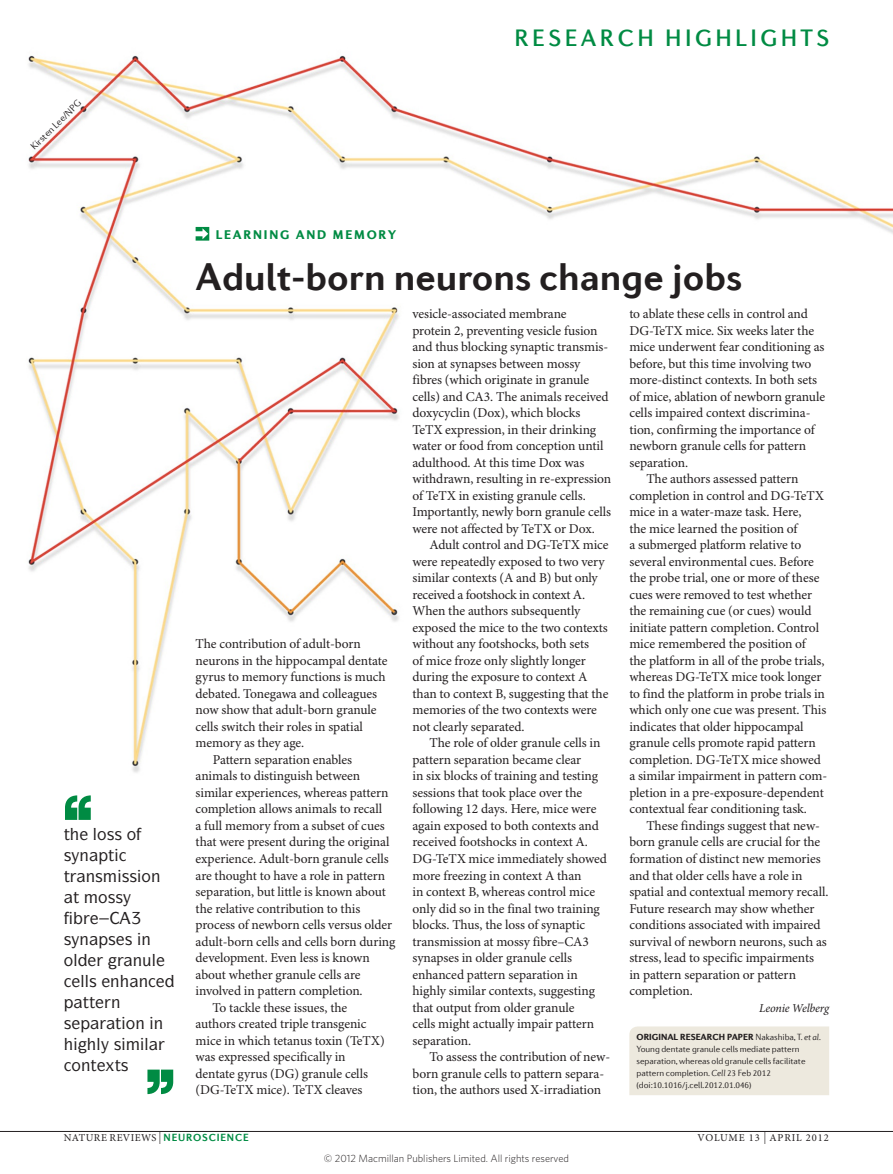
<style>
.page{position:relative;width:893px;height:1174px;background:#fff}
.page>*{position:absolute;margin:0;border:0;box-sizing:border-box;transform-origin:0 0}
.t1{font:700 39px "Diverda Sans Com";color:#231f20}
.sectionheader{font:500 24px "Diverda Sans Com";letter-spacing:.14em;color:#008b43}
.pulloutquote{font:500 16.5px "ITC Symbol Std";color:#231f20}
.bodyindent{font:13.5px/16.5px "Minion Pro";letter-spacing:-.005em;color:#231f20}
.bodyfirst{font:13.5px/16.5px "Minion Pro";letter-spacing:-.005em;color:#231f20}
.ministrap{font:900 12.75px "Diverda Sans Com";letter-spacing:.14em;color:#008b43}
.author{font:italic 12px "Minion Pro";letter-spacing:-.01em;color:#231f20}
.t2{font:300 10.5px "Whitney";color:#231f20}
.t3{font:10.5px "Minion Pro";letter-spacing:.04em;color:#231f20}
.t4{font:10.5px "Minion Pro";letter-spacing:.085em;color:#231f20}
.creditstyle{font:300 9.75px "Diverda Sans Com";color:#231f20}
.t5{font:300 9px/12px "Diverda Sans Com";letter-spacing:-.005em;color:#231f20}
.s1{font-weight:900}
.s2{font-style:italic}
.s3{font-family:"Diverda Sans Com Light 2";font-weight:400}
.s4{font-size:12px}
.s5{font-family:"Diverda Sans Com";font-weight:700;color:#008b43}
</style>
<div class="page">
<svg style="left:147px;top:1069px;width:26px;height:25px"></svg>
<svg style="left:65px;top:795px;width:26px;height:25px"></svg>
<img style="left:28px;top:55px;width:865px;height:718px">
<hr style="left:0;top:1131px;width:893px;height:1px;background:#231f20">
<div style="left:629px;top:1026px;width:200px;height:69px;background:#ede9de"></div>
<svg style="left:196px;top:227px;width:13px;height:14px"></svg>
<p class="creditstyle" style="left:28px;top:144px;width:68px;rotate:-45deg">Kirsten Lee/NPG</p>
<p class="pulloutquote" style="left:64px;top:823px;width:74px">▼ ●□▲▲ □</p>
<p class="pulloutquote" style="left:64px;top:844px;width:52px">▲■ ▼</p>
<p class="pulloutquote" style="left:64px;top:865px;width:98px">▼ ■▲ ▲▲□■</p>
<p class="pulloutquote" style="left:73px;top:886px;width:52px">▼ □▲▲</p>
<p class="pulloutquote" style="left:64px;top:928px;width:89px">▲■ ▲▲ ■</p>
<p class="pulloutquote" style="left:133px;top:949px;width:25px">■◆●</p>
<p class="pulloutquote" style="left:80px;top:970px;width:69px">●●▲ ■ ■</p>
<p class="pulloutquote" style="left:83px;top:991px;width:39px">▼▼ ■</p>
<p class="pulloutquote" style="left:115px;top:1012px;width:49px">▼□■ ■</p>
<p class="pulloutquote" style="left:145px;top:1033px;width:6px">●</p>
<p class="pulloutquote" style="left:72px;top:1054px;width:59px">□■▼ ▼▲</p>
<p class="sectionheader" style="left:514px;top:24px;width:316px">RESEARCH HIGHLIGHTS</p>
<p class="ministrap" style="left:216px;top:227px;width:182px">LEARNING AND MEMORY</p>
<p class="t1" style="left:196px;top:253px;width:548px">Adult-born neurons change jobs</p>
<p class="bodyfirst" style="left:196px;top:636px;width:193px">The contribution of adult-born neurons in the hippocampal dentate gyrus to memory functions is much debated. Tonegawa and colleagues now show that adult-born granule cells switch their roles in spatial memory as they age.</p>
<p class="bodyfirst" style="left:196px;top:752px;width:201px;text-indent:17px">Pattern separation enables animals to distinguish between similar experiences, whereas pattern completion allows animals to recall<br>a full memory from a subset of cues that were present during the original experience. Adult-born granule cells are thought to have a role in pattern separation, but little is known about the relative contribution to this process of newborn cells versus older adult-born cells and cells born during development. Even less is known about whether granule cells are involved in pattern completion.</p>
<p class="bodyindent" style="left:196px;top:999px;width:191px;text-indent:17px">To tackle these issues, the authors created triple transgenic mice in which tetanus toxin (TeTX) was expressed specifically in dentate gyrus (DG) granule cells (DG-TeTX mice). TeTX cleaves</p>
<p class="bodyindent" style="left:412px;top:306px;width:200px">vesicle-associated membrane<br>protein 2, preventing vesicle fusion and thus blocking synaptic transmis&shy;sion at synapses between mossy fibres (which originate in granule cells) and CA3. The animals received doxycyclin (Dox), which blocks TeTX expression, in their drinking water or food from conception until adulthood. At this time Dox was withdrawn, resulting in re-expression of TeTX in existing granule cells.<br>Importantly, newly born granule cells were not affected by TeTX or Dox.</p>
<p class="bodyindent" style="left:412px;top:537px;width:198px;text-indent:17px">Adult control and DG-TeTX mice were repeatedly exposed to two very similar contexts (A and B) but only received a footshock in context A.<br>When the authors subsequently exposed the mice to the two contexts without any footshocks, both sets<br>of mice froze only slightly longer during the exposure to context A than to context B, suggesting that the memories of the two contexts were not clearly separated.</p>
<p class="bodyindent" style="left:412px;top:735px;width:196px;text-indent:17px">The role of older granule cells in pattern separation became clear<br>in six blocks of training and testing sessions that took place over the following 12 days. Here, mice were again exposed to both contexts and received footshocks in context A.<br>DG-TeTX mice immediately showed more freezing in context A than<br>in context B, whereas control mice only did so in the final two training blocks. Thus, the loss of synaptic transmission at mossy fibre–CA3 synapses in older granule cells enhanced pattern separation in highly similar contexts, suggesting that output from older granule<br>cells might actually impair pattern separation.</p>
<p class="bodyindent" style="left:412px;top:1049px;width:199px;text-indent:17px">To assess the contribution of new&shy;born granule cells to pattern separa&shy;tion, the authors used X-irradiation</p>
<p class="bodyindent" style="left:629px;top:306px;width:197px">to ablate these cells in control and DG-TeTX mice. Six weeks later the mice underwent fear conditioning as before, but this time involving two more-distinct contexts. In both sets of mice, ablation of newborn granule cells impaired context discrimina&shy;tion, confirming the importance of newborn granule cells for pattern separation.</p>
<p class="bodyindent" style="left:629px;top:471px;width:200px;text-indent:17px">The authors assessed pattern completion in control and DG-TeTX mice in a water-maze task. Here,<br>the mice learned the position of<br>a submerged platform relative to several environmental cues. Before the probe trial, one or more of these cues were removed to test whether the remaining cue (or cues) would initiate pattern completion. Control mice remembered the position of<br>the platform in all of the probe trials, whereas DG-TeTX mice took longer to find the platform in probe trials in which only one cue was present. This indicates that older hippocampal granule cells promote rapid pattern completion. DG-TeTX mice showed a similar impairment in pattern com&shy;pletion in a pre-exposure-dependent contextual fear conditioning task.</p>
<p class="bodyindent" style="left:629px;top:818px;width:201px;text-indent:17px">These findings suggest that new&shy;born granule cells are crucial for the formation of distinct new memories and that older cells have a role in spatial and contextual memory recall.<br>Future research may show whether conditions associated with impaired survival of newborn neurons, such as stress, lead to specific impairments<br>in pattern separation or pattern completion.</p>
<p class="author" style="left:759px;top:1000px;width:72px">Leonie Welberg</p>
<p class="t5" style="left:637px;top:1030px;width:186px"><span class="s1">ORIGINAL RESEARCH PAPER</span> Nakashiba, T. <span class="s2">et al.<br></span>Young dentate granule cells mediate pattern separation, whereas old granule cells facilitate pattern completion. <span class="s2">Cell</span> <span class="s3">23 Feb 2012 (doi:10.1016/j.cell.2012.01.046)</span></p>
<p class="t3" style="left:64px;top:1131px;width:186px">NATURE REVIEWS <span class="s4">|</span> <span class="s5">NEUROSCIENCE</span></p>
<p class="t4" style="left:697px;top:1131px;width:133px">VOLUME 13 <span class="s4">|</span> APRIL 2012</p>
<p class="t2" style="left:324px;top:1151px;width:247px">© 2012 Macmillan Publishers Limited. All rights reserved</p>
</div>
